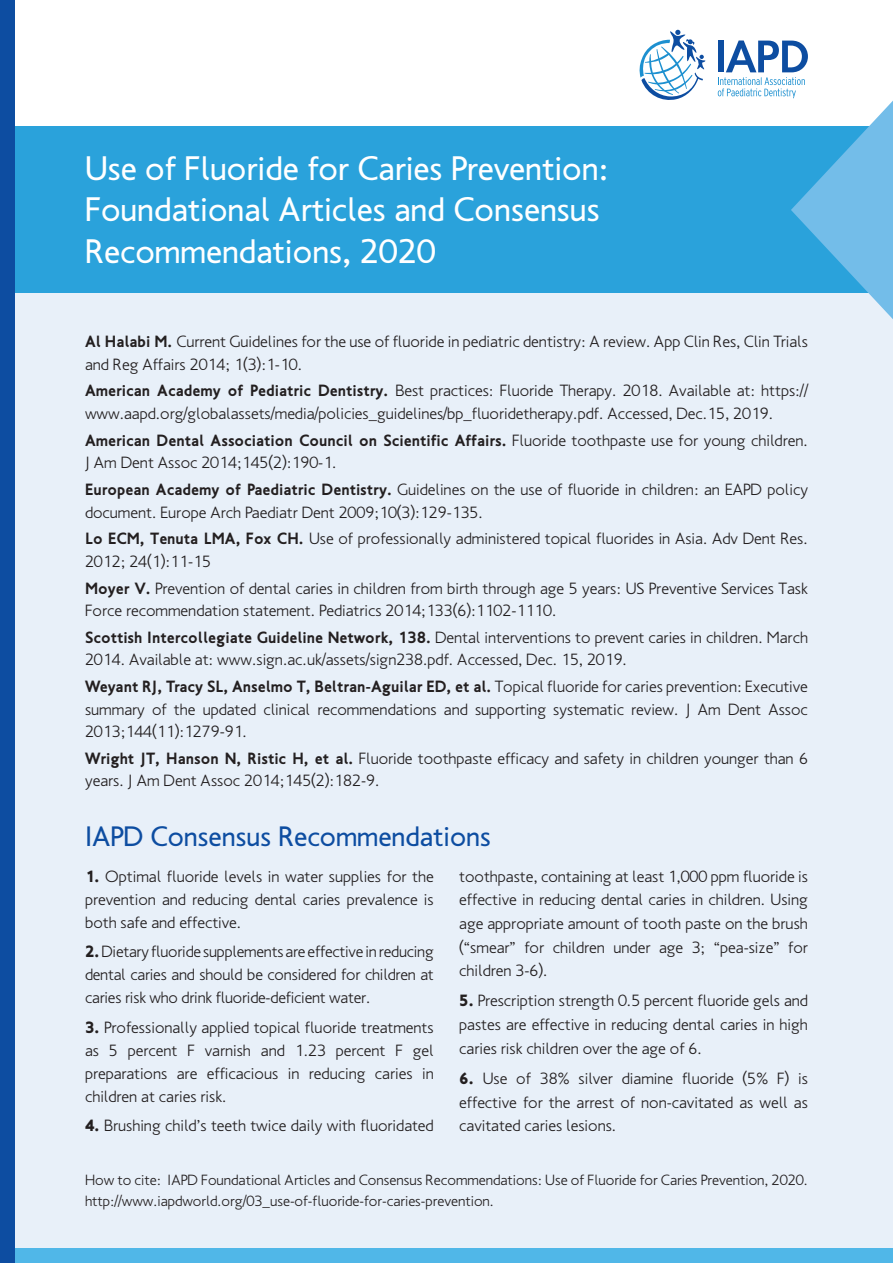
<style>
.page{position:relative;width:893px;height:1263px;background:#fff}
.page>*{position:absolute;margin:0;border:0;box-sizing:border-box;transform-origin:0 0}
.t1{font:34.5px/41.4px "PF Transport";color:#fff}
.t2{font:28.5px "PF Transport";color:#0d4da1}
.t3{font:300 16.5px/22.5px "PF Transport";color:#231f20}
.t4{font:900 16.5px "PF Transport";color:#231f20}
.t5{font:300 15px/21px "PF Transport";color:#231f20}
.s1{font-weight:700}
.s2{font-weight:900}
</style>
<div class="page">
<div style="left:0;top:126px;width:893px;height:1137px;background:#e8f0f9"></div>
<div style="left:0;top:126px;width:893px;height:167px;background:#2aa2db"></div>
<div style="left:0;top:1248px;width:893px;height:15px;background:#50b7e8"></div>
<svg style="left:639px;top:29px;width:66px;height:71px"></svg>
<div style="left:0;top:0;width:15px;height:1263px;background:#0d4da1"></div>
<svg style="left:718px;top:40px;width:175px;height:279px"></svg>
<h1 class="t1" style="left:85px;top:148px;width:525px">Use of Fluoride for Caries Prevention:<br>Foundational Articles and Consensus<br>Recommendations, 2020</h1>
<p class="t3" style="left:85px;top:330px;width:724px"><span class="s1">Al Halabi M.</span> Current Guidelines for the use of fluoride in pediatric dentistry A: review. App Clin Res, Clin Trials and Reg Affairs 2014 (3)1; :1-10.</p>
<p class="t3" style="left:85px;top:380px;width:724px"><span class="s1">American Academy of Pediatric Dentistry.</span> Best practices: Fluoride Therapy. 2018. Available at: https:// www.aapd.org/globalassets/media/policies_guidelines/bp_fluoridetherapy.pdf. Accessed, Dec.15, 2019.</p>
<p class="t3" style="left:85px;top:429px;width:724px"><span class="s1">American Dental Association Council on Scientific Affairs.</span> Fluoride toothpaste use for young children.<br>J Am Dent Assoc 2014;145 (2) :190-1.</p>
<p class="t3" style="left:85px;top:478px;width:724px"><span class="s1">European Academy of Paediatric Dentistry.</span> Guidelines on the use of fluoride in children: an EAPD policy document. Europe Arch Paediatr Dent 2009;10 (3) :129-135.</p>
<p class="t3" style="left:85px;top:527px;width:724px"><span class="s1">Lo ECM, Tenuta LMA, Fox CH.</span> Use of professionally administered topical fluorides in Asia. Adv Dent Res.<br>2012; 24 (1) :11-15</p>
<p class="t3" style="left:85px;top:577px;width:724px"><span class="s1">Moyer V.</span> Prevention of dental caries in children from birth through age 5 years: US Preventive Services Task<br>Force recommendation statement. Pediatrics 2014;133 (6) :1102-1110.</p>
<p class="t3" style="left:85px;top:626px;width:724px"><span class="s1">Scottish Intercollegiate Guideline Network, 138.</span> Dental interventions to prevent caries in children. March<br>2014. Available at: www.sign.ac.uk/assets/sign238.pdf. Accessed, Dec. 15, 2019.</p>
<p class="t3" style="left:85px;top:675px;width:724px;text-align:justify"><span class="s1">Weyant RJ, Tracy SL, Anselmo ,T Beltran-Aguilar ED, et al.</span> Topical fluoride for caries prevention: Executive summary of the updated clinical recommendations and supporting systematic review J. Am Dent Assoc 2013;144)11(:1279-91.</p>
<p class="t3" style="left:85px;top:747px;width:724px"><span class="s1">Wright JT, Hanson N, Ristic H, et al.</span> Fluoride toothpaste efficacy and safety in children younger than 6 years J. Am Dent Assoc 2014;145 (2) :182-9.</p>
<h2 class="t2" style="left:85px;top:820px;width:407px">IAPD Consensus Recommendations</h2>
<p class="t3" style="left:459px;top:864px;width:350px;line-height:23.7px;text-align:right">toothpaste, containing at least 1,000 ppm fluoride is effective in reducing dental caries in children. Using age appropriate amount of tooth paste on the brush for</p>
<p class="t3" style="left:85px;top:865px;width:350px;line-height:23.1px;text-align:justify"><span class="s2">1.</span> Optimal fluoride levels in water supplies for the prevention and reducing dental caries prevalence is both safe and effective.</p>
<p class="t3" style="left:85px;top:940px;width:350px;line-height:23.1px;text-align:justify"><span class="s2">2.</span>Dietaryfluoridesupplementsareeffectiveinreducing dental caries and should be considered for children at caries risk who drink fluoride-deficient water.</p>
<p class="t3" style="left:85px;top:1016px;width:350px;line-height:23.1px;text-align:right"><span class="s2">3.</span> Professionally applied topical fluoride treatments gel</p>
<p class="t3" style="left:459px;top:935px;width:90px;line-height:23.7px">(“smear” children 3-6 .(</p>
<p class="t3" style="left:459px;top:989px;width:350px;line-height:23.7px;text-align:justify"><span class="s2">5.</span> Prescription strength 0.5 percent fluoride gels and pastes are effective in reducing dental caries in high caries risk children over the age of 6.</p>
<p class="t3" style="left:798px;top:1067px;width:11px">is</p>
<p class="t3" style="left:692px;top:936px;width:89px">3; “pea-size”</p>
<p class="t3" style="left:524px;top:936px;width:21px">for</p>
<p class="t3" style="left:553px;top:936px;width:54px">children</p>
<p class="t3" style="left:614px;top:936px;width:38px">under</p>
<p class="t3" style="left:659px;top:936px;width:26px">age</p>
<p class="t3" style="left:295px;top:1039px;width:33px">1.23</p>
<p class="t3" style="left:205px;top:1039px;width:48px">varnish</p>
<p class="t3" style="left:261px;top:1039px;width:25px">and</p>
<p class="t3" style="left:109px;top:1039px;width:10px">5</p>
<p class="t3" style="left:187px;top:1039px;width:9px">F</p>
<p class="t3" style="left:395px;top:1039px;width:9px">F</p>
<p class="t3" style="left:128px;top:1039px;width:51px">percent</p>
<p class="t3" style="left:336px;top:1039px;width:51px">percent</p>
<p class="t3" style="left:85px;top:1039px;width:15px">as</p>
<p class="t3" style="left:207px;top:1062px;width:73px">efficacious</p>
<p class="t3" style="left:309px;top:1062px;width:58px">reducing</p>
<p class="t3" style="left:85px;top:1062px;width:143px;line-height:23.1px">preparations<br>children at caries risk.</p>
<p class="t3" style="left:85px;top:1114px;width:350px"><span class="s2">4.</span> Brushing child s’ teeth twice daily with fluoridated</p>
<p class="t3" style="left:288px;top:1062px;width:13px">in</p>
<p class="t3" style="left:375px;top:1062px;width:39px">caries</p>
<p class="t3" style="left:422px;top:1062px;width:13px">in</p>
<p class="t3" style="left:742px;top:1067px;width:27px">(5%</p>
<p class="t3" style="left:777px;top:1067px;width:14px">F)</p>
<p class="t3" style="left:177px;top:1062px;width:22px">are</p>
<p class="t4" style="left:459px;top:1069px;width:16px">6.</p>
<p class="t3" style="left:459px;top:1090px;width:350px;line-height:23.7px">effective for the arrest of non-cavitated as well as cavitated caries lesions.</p>
<p class="t3" style="left:540px;top:1067px;width:31px">38%</p>
<p class="t3" style="left:516px;top:1067px;width:16px">of</p>
<p class="t3" style="left:682px;top:1067px;width:53px">fluoride</p>
<p class="t3" style="left:579px;top:1067px;width:36px">silver</p>
<p class="t3" style="left:622px;top:1067px;width:53px">diamine</p>
<p class="t3" style="left:483px;top:1067px;width:26px">Use</p>
<p class="t5" style="left:85px;top:1169px;width:724px">How to cite: IAPD Foundational Articles and Consensus Recommendations: Use of Fluoride for Caries Prevention, 2020. http://www.iapdworld.org/03_use-of-fluoride-for-caries-prevention.</p>
</div>
